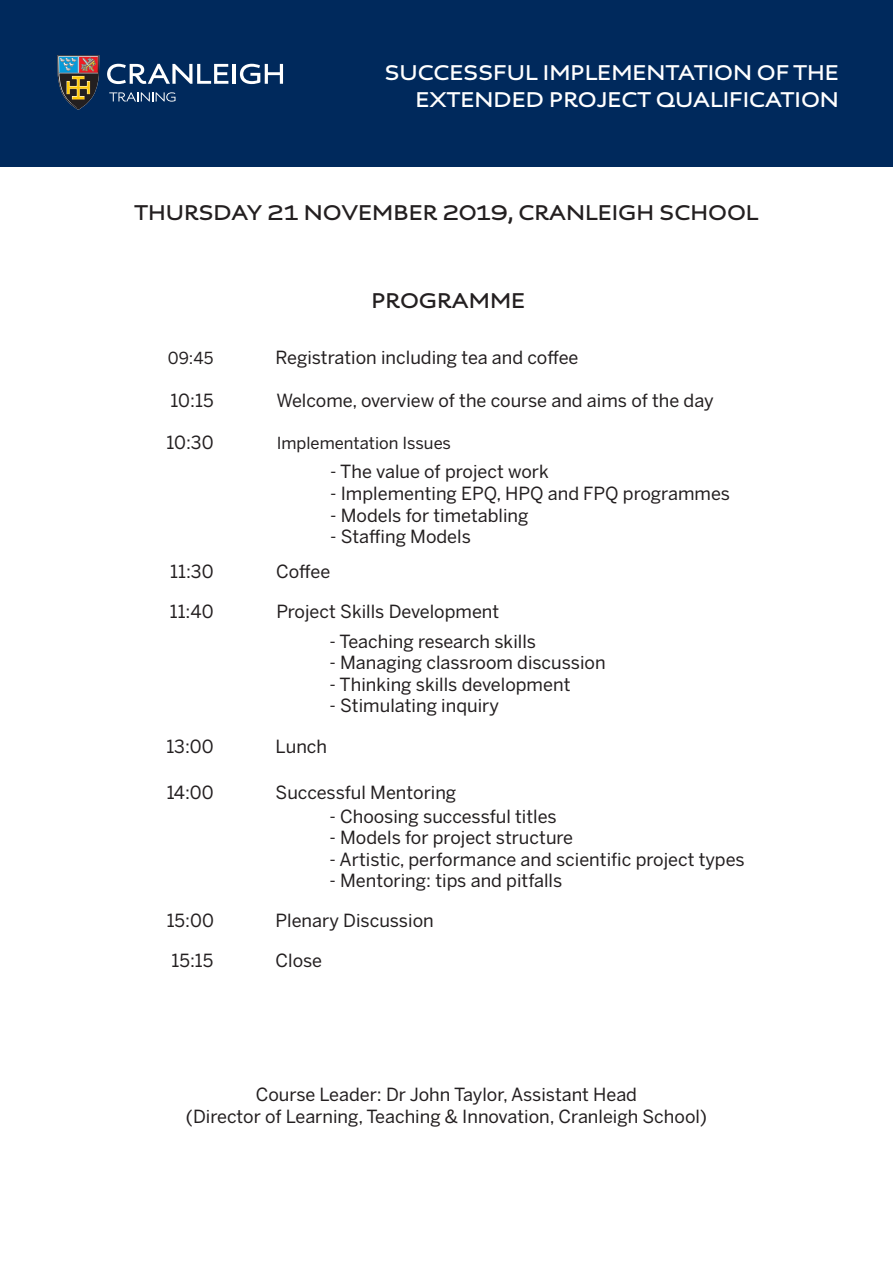
<style>
.page{position:relative;width:893px;height:1263px;background:#fff}
.page>*{position:absolute;margin:0;border:0;box-sizing:border-box;transform-origin:0 0}
.t1{font:700 22.5px/27px "Aspect 2";color:#fff;text-align:right}
.t2{font:700 22.5px "Aspect 2";color:#231f20}
.t3{font:18px "Benton Sans";color:#231f20}
.t4{font:16.5px "Benton Sans";color:#231f20}
</style>
<div class="page">
<div style="left:0;top:0;width:893px;height:167px;background:#00295c"></div>
<svg style="left:109px;top:92px;width:66px;height:10px"></svg>
<svg style="left:107px;top:64px;width:121px;height:20px"></svg>
<hr style="left:233px;top:64px;width:3px;height:20px;background:#fff">
<svg style="left:240px;top:64px;width:43px;height:20px"></svg>
<svg style="left:57px;top:55px;width:42px;height:55px"></svg>
<p class="t1" style="left:385px;top:60px;width:456px">SUCCESSFUL IMPLEMENTATION OF THE<br>EXTENDED PROJECT QUALIFICATION</p>
<p class="t2" style="left:134px;top:197px;width:626px">THURSDAY 21 NOVEMBER 2019, CRANLEIGH SCHOOL</p>
<p class="t2" style="left:371px;top:286px;width:155px">PROGRAMME</p>
<p class="t3" style="left:275px;top:347px;width:305px">Registration including tea and coffee</p>
<p class="t3" style="left:277px;top:390px;width:439px">Welcome, overview of the course and aims of the day</p>
<p class="t4" style="left:168px;top:348px;width:47px">09:45</p>
<p class="t3" style="left:171px;top:390px;width:44px">10:15</p>
<p class="t3" style="left:166px;top:432px;width:49px">10:30</p>
<p class="t4" style="left:277px;top:434px;width:176px">Implementation Issues</p>
<p class="t3" style="left:330px;top:461px;width:220px">- The value of project work</p>
<p class="t3" style="left:330px;top:483px;width:401px">- Implementing EPQ, HPQ and FPQ programmes</p>
<p class="t3" style="left:330px;top:504px;width:200px">- Models for timetabling</p>
<p class="t3" style="left:330px;top:526px;width:142px">- Staffing Models</p>
<p class="t3" style="left:170px;top:560px;width:45px">11:30</p>
<p class="t3" style="left:276px;top:560px;width:56px">Coffee</p>
<p class="t3" style="left:170px;top:601px;width:45px">11:40</p>
<p class="t3" style="left:277px;top:601px;width:224px">Project Skills Development</p>
<p class="t3" style="left:329px;top:630px;width:208px">- Teaching research skills</p>
<p class="t3" style="left:329px;top:652px;width:278px">- Managing classroom discussion</p>
<p class="t3" style="left:329px;top:674px;width:242px">- Thinking skills development</p>
<p class="t3" style="left:329px;top:695px;width:171px">- Stimulating inquiry</p>
<p class="t3" style="left:167px;top:735px;width:49px">13:00</p>
<p class="t3" style="left:275px;top:735px;width:53px">Lunch</p>
<p class="t3" style="left:167px;top:781px;width:49px">14:00</p>
<p class="t3" style="left:275px;top:781px;width:182px">Successful Mentoring</p>
<p class="t3" style="left:329px;top:805px;width:229px">- Choosing successful titles</p>
<p class="t3" style="left:329px;top:827px;width:245px">- Models for project structure</p>
<p class="t3" style="left:329px;top:848px;width:417px">- Artistic, performance and scientific project types</p>
<p class="t3" style="left:329px;top:870px;width:234px">- Mentoring: tips and pitfalls</p>
<p class="t3" style="left:167px;top:909px;width:49px">15:00</p>
<p class="t3" style="left:275px;top:909px;width:160px">Plenary Discussion</p>
<p class="t3" style="left:172px;top:950px;width:43px">15:15</p>
<p class="t3" style="left:275px;top:950px;width:48px">Close</p>
<p class="t3" style="left:256px;top:1084px;width:383px">Course Leader: Dr John Taylor, Assistant Head</p>
<p class="t3" style="left:186px;top:1105px;width:523px">(Director of Learning, Teaching &amp; Innovation, Cranleigh School)</p>
</div>
